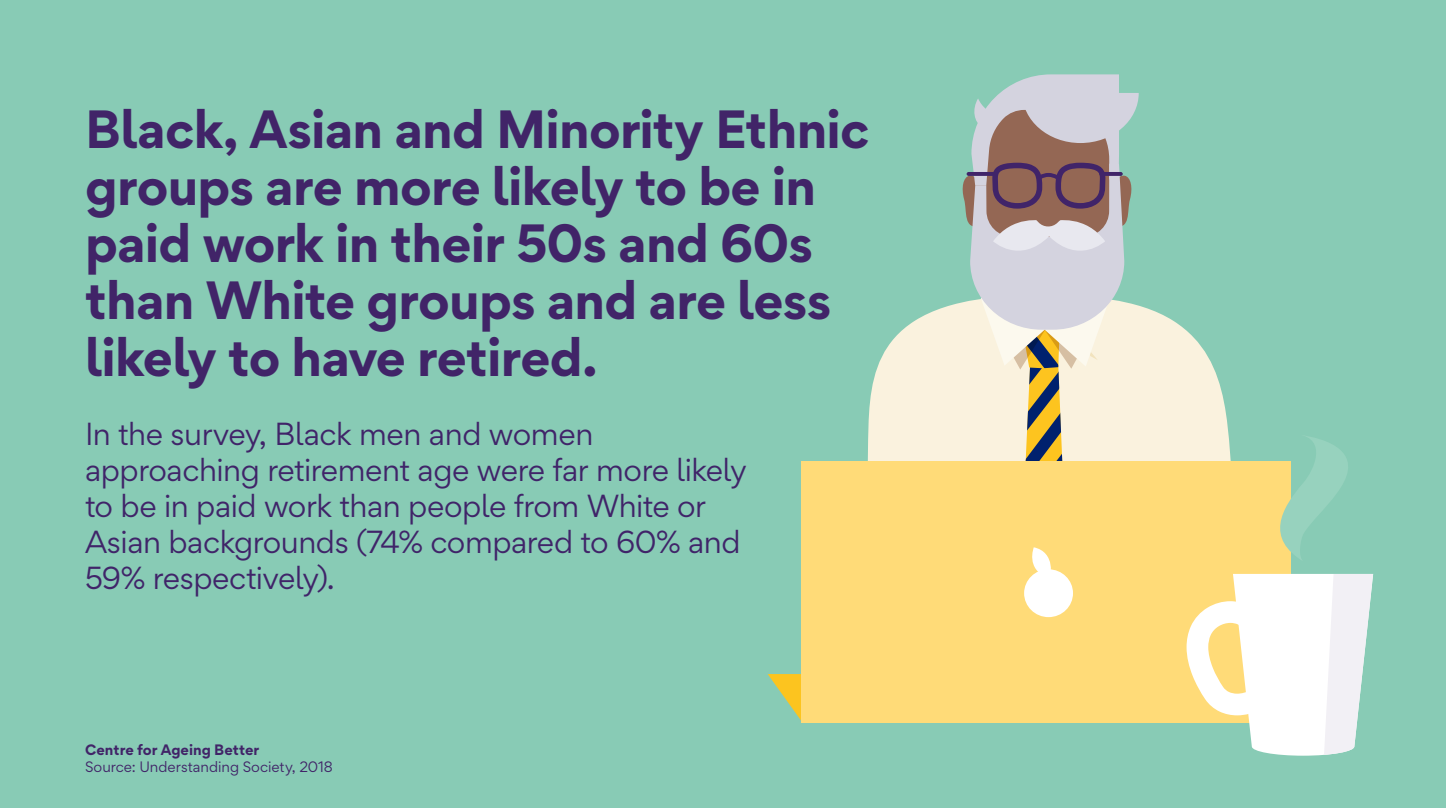
<style>
.page{position:relative;width:1446px;height:808px;background:#88cbb5}
.page>*{position:absolute;margin:0;border:0;box-sizing:border-box;transform-origin:0 0}
.t1{font:700 48px/57px "Gordita";letter-spacing:-.015em;color:#412468}
.t2{font:28.5px/36px "Gordita";letter-spacing:-.015em;color:#402469}
.t3{font:13.5px "Gordita";color:#412468}
.t4{font:700 13.5px "Gordita";letter-spacing:.005em;color:#412468}
</style>
<div class="page">
<svg style="left:767px;top:674px;width:34px;height:47px"></svg>
<svg style="left:867px;top:302px;width:364px;height:159px;fill:#faf2de"></svg>
<div style="left:801px;top:461px;width:489px;height:262px;background:#ffdb78"></div>
<svg style="left:961px;top:74px;width:177px;height:387px;background:#c7c2b9"></svg>
<div style="left:1024px;top:569px;width:49px;height:48px;background:#fff;border-radius:50%"></div>
<svg style="left:1029px;top:547px;width:27px;height:32px"></svg>
<svg style="left:1186px;top:574px;width:187px;height:182px"></svg>
<svg style="left:1280px;top:436px;width:68px;height:126px"></svg>
<hr style="left:1099px;top:172px;width:23px;height:4px;background:#402469;border-radius:2px">
<h1 class="t1" style="left:85px;top:100px;width:786px">Black, Asian and Minority Ethnic groups are more likely to be in paid work in their 50s and 60s than White groups and are less likely to have retired.</h1>
<p class="t2" style="left:85px;top:416px;width:663px">In the survey, Black men and women approaching retirement age were far more likely to be in paid work than people from White or Asian backgrounds (74% compared to 60% and 59% respectively).</p>
<p class="t4" style="left:85px;top:739px;width:176px">Centre for Ageing Better</p>
<p class="t3" style="left:85px;top:757px;width:249px">Source: Understanding Society, 2018</p>
</div>
